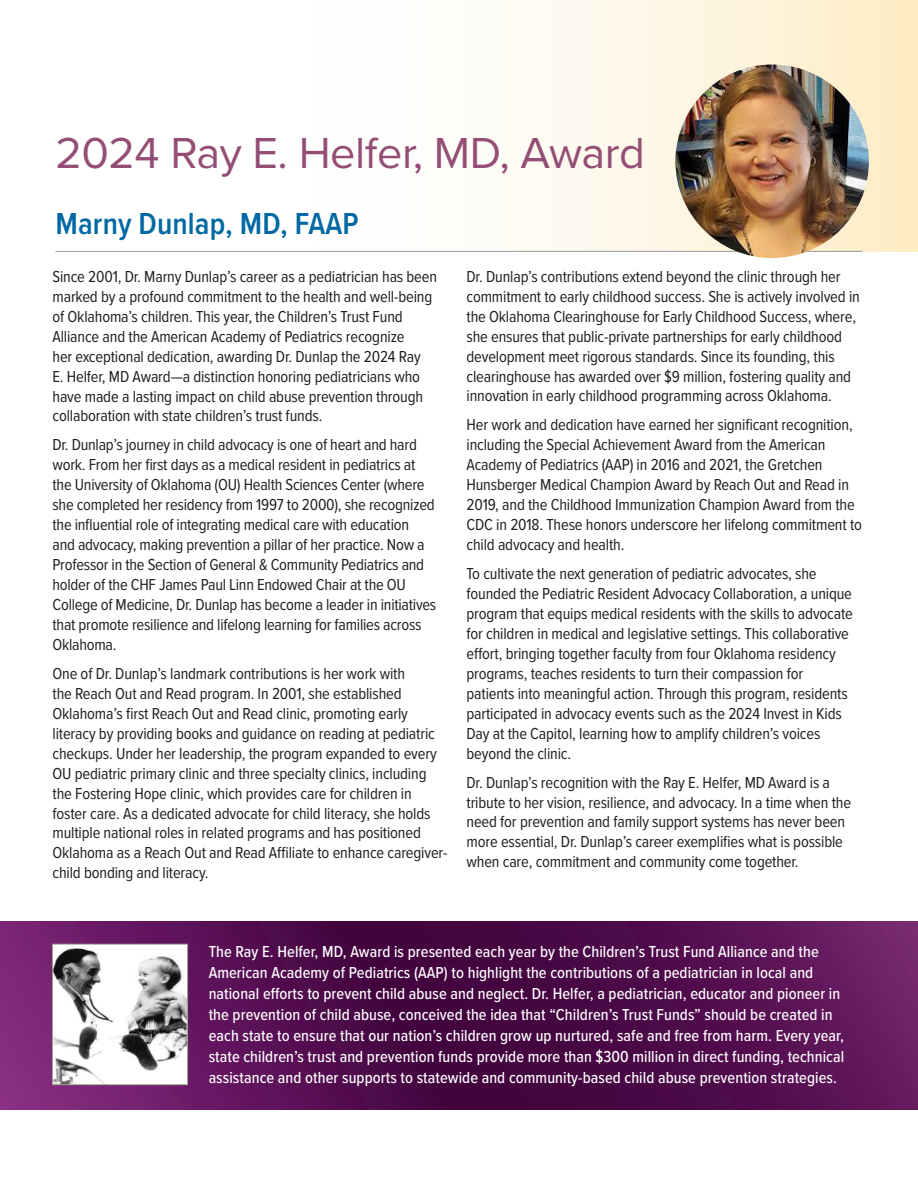
<style>
.page{position:relative;width:918px;height:1188px;background:#fff}
.page>*{position:absolute;margin:0;border:0;box-sizing:border-box;transform-origin:0 0}
.Headline{font:45px "Proxima Nova";letter-spacing:-.01em;color:#944e75}
.t1{font:600 31.5px "Proxima Nova Cond";letter-spacing:.005em;color:#0068a2}
.Presenters{font:16.5px/20px "Proxima Nova Cond";letter-spacing:-.01em;color:#231f20}
.Sidebar_Text{font:500 16.5px/21px "Proxima Nova Cond";letter-spacing:.005em;color:#fff}
</style>
<div class="page">
<div style="left:0;top:0;width:918px;height:252px;background:linear-gradient(to right,#fff,#fdf1d3)"></div>
<svg style="left:0;top:922px;width:918px;height:188px;background:#550f51"></svg>
<img style="left:54px;top:946px;width:132px;height:137px">
<div style="left:52px;top:944px;width:136px;height:141px;border:1px solid #9e9e8e"></div>
<hr style="left:56px;top:251px;width:807px;height:1px;background:#97999c">
<img style="left:675px;top:64px;width:194px;height:194px;border-radius:97px">
<p class="Headline" style="left:56px;top:119px;width:591px">2024 Ray E. Helfer, MD, Award</p>
<h2 class="t1" style="left:56px;top:200px;width:305px">Marny Dunlap, MD, FAAP</h2>
<p class="Presenters" style="left:52px;top:266px;width:386px">Since 2001, Dr. Marny Dunlap’s career as a pediatrician has been marked by a profound commitment to the health and well-being of Oklahoma’s children. This year, the Children’s Trust Fund Alliance and the American Academy of Pediatrics recognize<br>her exceptional dedication, awarding Dr. Dunlap the 2024 Ray<br>E. Helfer, MD Award—a distinction honoring pediatricians who have made a lasting impact on child abuse prevention through collaboration with state children’s trust funds.</p>
<p class="Presenters" style="left:52px;top:434px;width:385px">Dr. Dunlap’s journey in child advocacy is one of heart and hard work. From her first days as a medical resident in pediatrics at the University of Oklahoma (OU) Health Sciences Center (where she completed her residency from 1997 to 2000), she recognized the influential role of integrating medical care with education<br>and advocacy, making prevention a pillar of her practice. Now a Professor in the Section of General &amp; Community Pediatrics and holder of the CHF James Paul Linn Endowed Chair at the OU College of Medicine, Dr. Dunlap has become a leader in initiatives that promote resilience and lifelong learning for families across Oklahoma.</p>
<p class="Presenters" style="left:52px;top:663px;width:397px">One of Dr. Dunlap’s landmark contributions is her work with<br>the Reach Out and Read program. In 2001, she established Oklahoma’s first Reach Out and Read clinic, promoting early literacy by providing books and guidance on reading at pediatric checkups. Under her leadership, the program expanded to every OU pediatric primary clinic and three specialty clinics, including the Fostering Hope clinic, which provides care for children in foster care. As a dedicated advocate for child literacy, she holds multiple national roles in related programs and has positioned Oklahoma as a Reach Out and Read Affiliate to enhance caregiver&shy;child bonding and literacy.</p>
<p class="Presenters" style="left:467px;top:266px;width:395px">Dr. Dunlap’s contributions extend beyond the clinic through her commitment to early childhood success. She is actively involved in the Oklahoma Clearinghouse for Early Childhood Success, where, she ensures that public-private partnerships for early childhood development meet rigorous standards. Since its founding, this clearinghouse has awarded over $9 million, fostering quality and innovation in early childhood programming across Oklahoma.</p>
<p class="Presenters" style="left:467px;top:414px;width:397px">Her work and dedication have earned her significant recognition, including the Special Achievement Award from the American Academy of Pediatrics (AAP) in 2016 and 2021, the Gretchen Hunsberger Medical Champion Award by Reach Out and Read in 2019, and the Childhood Immunization Champion Award from the CDC in 2018. These honors underscore her lifelong commitment to child advocacy and health.</p>
<p class="Presenters" style="left:467px;top:563px;width:388px">To cultivate the next generation of pediatric advocates, she founded the Pediatric Resident Advocacy Collaboration, a unique program that equips medical residents with the skills to advocate for children in medical and legislative settings. This collaborative effort, bringing together faculty from four Oklahoma residency programs, teaches residents to turn their compassion for patients into meaningful action. Through this program, residents participated in advocacy events such as the 2024 Invest in Kids Day at the Capitol, learning how to amplify children’s voices beyond the clinic.</p>
<p class="Presenters" style="left:467px;top:771px;width:386px">Dr. Dunlap’s recognition with the Ray E. Helfer, MD Award is a tribute to her vision, resilience, and advocacy. In a time when the need for prevention and family support systems has never been more essential, Dr. Dunlap’s career exemplifies what is possible when care, commitment and community come together.</p>
<p class="Sidebar_Text" style="left:209px;top:940px;width:637px">The Ray E. Helfer, MD, Award is presented each year by the Children’s Trust Fund Alliance and the American Academy of Pediatrics (AAP) to highlight the contributions of a pediatrician in local and national efforts to prevent child abuse and neglect. Dr. Helfer, a pediatrician, educator and pioneer in the prevention of child abuse, conceived the idea that “Children’s Trust Funds” should be created in each state to ensure that our nation’s children grow up nurtured, safe and free from harm. Every year, state children’s trust and prevention funds provide more than $300 million in direct funding, technical assistance and other supports to statewide and community-based child abuse prevention strategies.</p>
</div>
